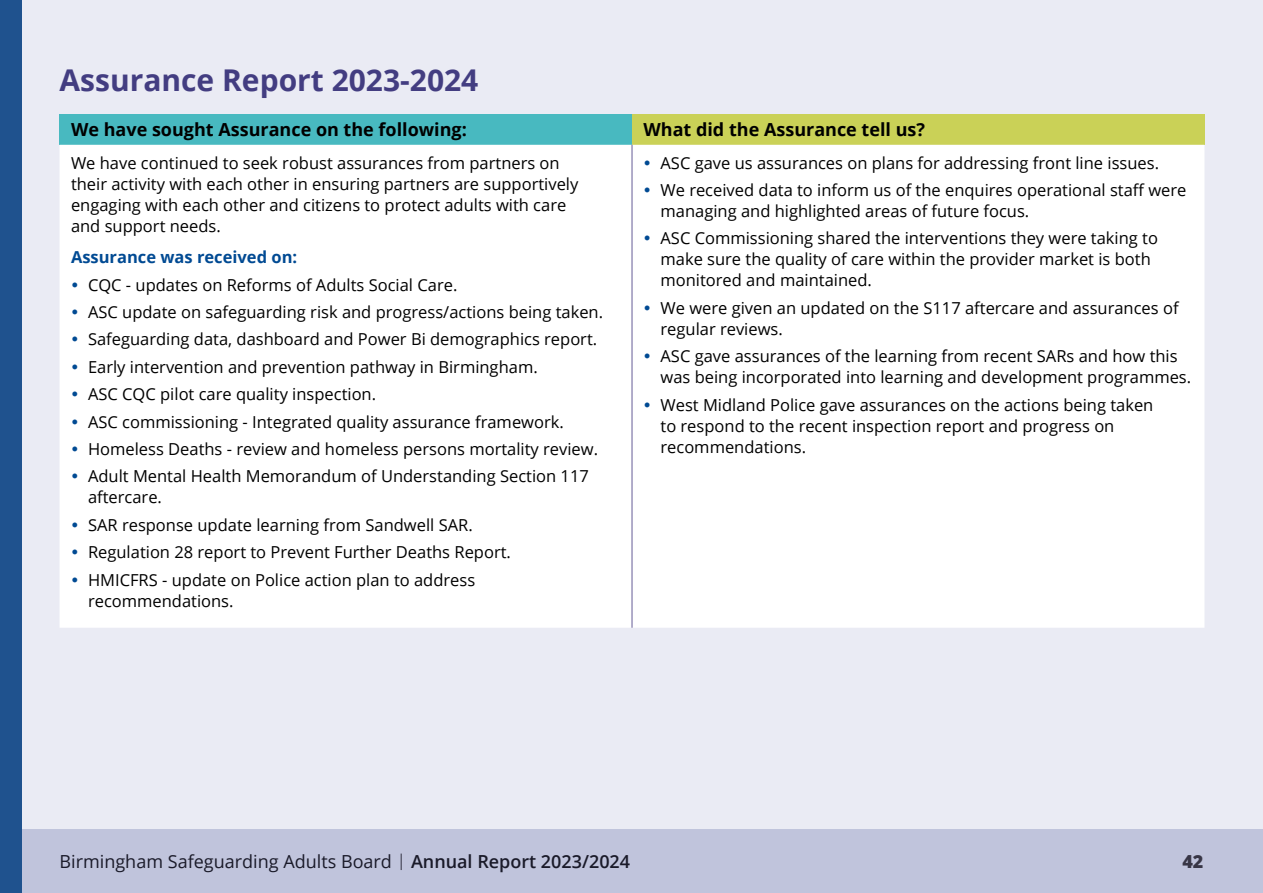
<style>
.page{position:relative;width:1263px;height:893px;background:#eaebf4}
.page>*{position:absolute;margin:0;border:0;box-sizing:border-box;transform-origin:0 0}
.H2_18pt_Case_Study{font:700 30px "Open Sans";color:#433d81}
.BODY_11pt_Regular{font:700 18px "Open Sans";color:#000}
.t1{font:18px "Open Sans";color:#1a1a29}
.t2{font:800 18px "Open Sans";color:#383646}
.Body_P_11pt_Regular{font:16.5px/21px "Open Sans";color:#000}
.Body_P_11pt_Regular-2{font:700 16.5px "Open Sans";color:#004a93}
.s1{color:#004a93}
.s2{font-weight:300;font-size:16.2px}
.s3{font-weight:600}
</style>
<div class="page">
<div style="left:0;top:829px;width:1263px;height:64px;background:#c0c4dc"></div>
<div style="left:0;top:0;width:21px;height:893px;background:#1f528e"></div>
<div style="left:60px;top:114px;width:572px;height:31px;background:#48b9c0"></div>
<div style="left:632px;top:114px;width:572px;height:31px;background:#cad157"></div>
<div style="left:60px;top:145px;width:1144px;height:483px;background:#fff"></div>
<hr style="left:632px;top:145px;width:1px;height:483px;background:#655c97">
<h2 class="H2_18pt_Case_Study" style="left:60px;top:59px;width:420px">Assurance Report 2023-2024</h2>
<p class="BODY_11pt_Regular" style="left:71px;top:117px;width:397px">We have sought Assurance on the following:</p>
<p class="BODY_11pt_Regular" style="left:643px;top:117px;width:283px">What did the Assurance tell us?</p>
<p class="Body_P_11pt_Regular" style="left:71px;top:152px;width:509px">We have continued to seek robust assurances from partners on their activity with each other in ensuring partners are supportively engaging with each other and citizens to protect adults with care and support needs.</p>
<p class="Body_P_11pt_Regular-2" style="left:71px;top:246px;width:228px">Assurance was received on:</p>
<p class="Body_P_11pt_Regular" style="left:71px;top:274px;width:388px"><span class="s1">•</span> CQC - updates on Reforms of Adults Social Care.</p>
<p class="Body_P_11pt_Regular" style="left:71px;top:301px;width:534px"><span class="s1">•</span> ASC update on safeguarding risk and progress/actions being taken.</p>
<p class="Body_P_11pt_Regular" style="left:71px;top:329px;width:528px"><span class="s1">•</span> Safeguarding data, dashboard and Power Bi demographics report.</p>
<p class="Body_P_11pt_Regular" style="left:71px;top:356px;width:468px"><span class="s1">•</span> Early intervention and prevention pathway in Birmingham.</p>
<p class="Body_P_11pt_Regular" style="left:71px;top:383px;width:307px"><span class="s1">•</span> ASC CQC pilot care quality inspection.</p>
<p class="Body_P_11pt_Regular" style="left:71px;top:411px;width:494px"><span class="s1">•</span> ASC commissioning - Integrated quality assurance framework.</p>
<p class="Body_P_11pt_Regular" style="left:71px;top:438px;width:529px"><span class="s1">•</span> Homeless Deaths - review and homeless persons mortality review.</p>
<p class="Body_P_11pt_Regular" style="left:88px;top:465px;width:502px;text-indent:-17px"><span class="s1">•</span> Adult Mental Health Memorandum of Understanding Section 117 aftercare.</p>
<p class="Body_P_11pt_Regular" style="left:71px;top:514px;width:403px"><span class="s1">•</span> SAR response update learning from Sandwell SAR.</p>
<p class="Body_P_11pt_Regular" style="left:71px;top:541px;width:441px"><span class="s1">•</span> Regulation 28 report to Prevent Further Deaths Report.</p>
<p class="Body_P_11pt_Regular" style="left:88px;top:569px;width:389px;text-indent:-17px"><span class="s1">•</span> HMICFRS - update on Police action plan to address recommendations.</p>
<p class="Body_P_11pt_Regular" style="left:643px;top:152px;width:517px"><span class="s1">•</span> ASC gave us assurances on plans for addressing front line issues.</p>
<p class="Body_P_11pt_Regular" style="left:660px;top:179px;width:527px;text-indent:-17px"><span class="s1">•</span> We received data to inform us of the enquires operational staff were managing and highlighted areas of future focus.</p>
<p class="Body_P_11pt_Regular" style="left:660px;top:228px;width:499px;text-indent:-17px"><span class="s1">•</span> ASC Commissioning shared the interventions they were taking to make sure the quality of care within the provider market is both monitored and maintained.</p>
<p class="Body_P_11pt_Regular" style="left:660px;top:297px;width:520px;text-indent:-17px"><span class="s1">•</span> We were given an updated on the S117 aftercare and assurances of regular reviews.</p>
<p class="Body_P_11pt_Regular" style="left:660px;top:345px;width:532px;text-indent:-17px"><span class="s1">•</span> ASC gave assurances of the learning from recent SARs and how this was being incorporated into learning and development programmes.</p>
<p class="Body_P_11pt_Regular" style="left:660px;top:394px;width:494px;text-indent:-17px"><span class="s1">•</span> West Midland Police gave assurances on the actions being taken to respond to the recent inspection report and progress on recommendations.</p>
<p class="t1" style="left:60px;top:849px;width:572px">Birmingham Safeguarding Adults Board <span class="s2">|</span> <span class="s3">Annual Report 2023/2024</span></p>
<p class="t2" style="left:1182px;top:848px;width:23px">42</p>
</div>
